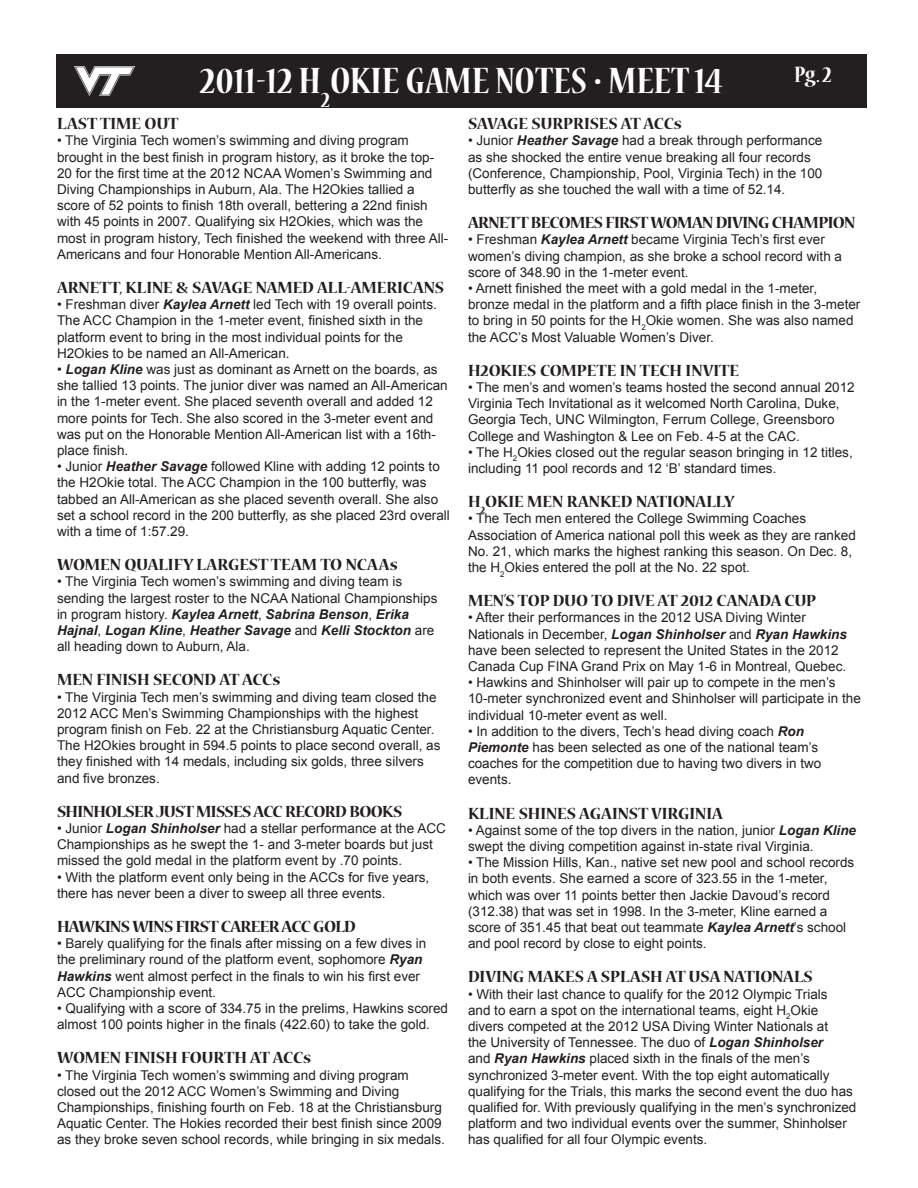
<style>
.page{position:relative;width:918px;height:1188px;background:#fff}
.page>*{position:absolute;margin:0;border:0;box-sizing:border-box;transform-origin:0 0}
.t1{font:700 condensed 40.8px "Nueva Std";color:#fff}
.t2{font:700 condensed 24.75px "Nueva Std";color:#fff}
.t3{font:700 18px "Nueva Std";letter-spacing:-.005em;color:#231f20}
.t4{font:700 18px "Nueva Std";letter-spacing:-.03em;color:#231f20}
.t5{font:700 18px "Nueva Std";letter-spacing:-.035em;color:#231f20}
.t6{font:13.5px/16.2px "Arial";color:#231f20}
.s1{font-weight:700;font-style:italic}
</style>
<div class="page">
<div style="left:56px;top:54px;width:810px;height:54px;background:#231f20"></div>
<img style="left:75px;top:67px;width:59px;height:28px">
<h1 class="t1" style="left:200px;top:62px;width:524px">2011-12 H<sub>2</sub>OKIE GAME NOTES • MEET 14</h1>
<h2 class="t2" style="left:794px;top:63px;width:39px">Pg. 2</h2>
<h3 class="t3" style="left:57px;top:115px;width:123px">LAST TIME OUT</h3>
<p class="t6" style="left:57px;top:133px;width:393px">• The Virginia Tech women’s swimming and diving program brought in the best finish in program history, as it broke the top-20 for the first time at the 2012 NCAA Women’s Swimming and Diving Championships in Auburn, Ala. The H2Okies tallied a score of 52 points to finish 18th overall, bettering a 22nd finish with 45 points in 2007. Qualifying six H2Okies, which was the most in program history, Tech finished the weekend with three All-Americans and four Honorable Mention All-Americans.</p>
<h3 class="t3" style="left:57px;top:279px;width:389px">ARNETT, KLINE &amp; SAVAGE NAMED ALL-AMERICANS</h3>
<p class="t6" style="left:57px;top:297px;width:381px">• Freshman diver <span class="s1">Kaylea Arnett</span> led Tech with 19 overall points.<br>The ACC Champion in the 1-meter event, finished sixth in the platform event to bring in the most individual points for the H2Okies to be named an All-American.</p>
<p class="t6" style="left:57px;top:361px;width:392px">• <span class="s1">Logan Kline</span> was just as dominant as Arnett on the boards, as she tallied 13 points. The junior diver was named an All-American in the 1-meter event. She placed seventh overall and added 12 more points for Tech. She also scored in the 3-meter event and was put on the Honorable Mention All-American list with a 16th&shy;place finish.</p>
<p class="t6" style="left:57px;top:459px;width:394px">• Junior <span class="s1">Heather Savage</span> followed Kline with adding 12 points to the H2Okie total. The ACC Champion in the 100 butterfly, was tabbed an All-American as she placed seventh overall. She also set a school record in the 200 butterfly, as she placed 23rd overall with a time of 1:57.29.</p>
<h3 class="t3" style="left:57px;top:556px;width:342px">WOMEN QUALIFY LARGEST TEAM TO NCAAs</h3>
<p class="t6" style="left:57px;top:574px;width:382px">• The Virginia Tech women’s swimming and diving team is sending the largest roster to the NCAA National Championships in program history. <span class="s1">Kaylea Arnett</span>, <span class="s1">Sabrina Benson</span>, <span class="s1">Erika Hajnal</span>, <span class="s1">Logan Kline</span>, <span class="s1">Heather Savage</span> and <span class="s1">Kelli Stockton</span> are all heading down to Auburn, Ala.</p>
<h3 class="t3" style="left:57px;top:672px;width:225px">MEN FINISH SECOND AT ACCs</h3>
<p class="t6" style="left:57px;top:689px;width:385px">• The Virginia Tech men’s swimming and diving team closed the 2012 ACC Men’s Swimming Championships with the highest program finish on Feb. 22 at the Christiansburg Aquatic Center.<br>The H2Okies brought in 594.5 points to place second overall, as they finished with 14 medals, including six golds, three silvers and five bronzes.</p>
<h3 class="t5" style="left:57px;top:803px;width:347px">SHINHOLSER JUST MISSES ACC RECORD BOOKS</h3>
<p class="t6" style="left:57px;top:820px;width:390px">• Junior <span class="s1">Logan Shinholser</span> had a stellar performance at the ACC<br>Championships as he swept the 1- and 3-meter boards but just missed the gold medal in the platform event by .70 points.</p>
<p class="t6" style="left:57px;top:869px;width:374px">• With the platform event only being in the ACCs for five years, there has never been a diver to sweep all three events.</p>
<h3 class="t4" style="left:57px;top:918px;width:301px">HAWKINS WINS FIRST CAREER ACC GOLD</h3>
<p class="t6" style="left:57px;top:936px;width:371px">• Barely qualifying for the finals after missing on a few dives in the preliminary round of the platform event, sophomore <span class="s1">Ryan Hawkins</span> went almost perfect in the finals to win his first ever ACC Championship event.</p>
<p class="t6" style="left:57px;top:1000px;width:393px">• Qualifying with a score of 334.75 in the prelims, Hawkins scored almost 100 points higher in the finals (422.60) to take the gold.</p>
<h3 class="t3" style="left:57px;top:1050px;width:256px">WOMEN FINISH FOURTH AT ACCs</h3>
<p class="t6" style="left:57px;top:1067px;width:389px">• The Virginia Tech women’s swimming and diving program closed out the 2012 ACC Women’s Swimming and Diving Championships, finishing fourth on Feb. 18 at the Christiansburg Aquatic Center. The Hokies recorded their best finish since 2009 as they broke seven school records, while bringing in six medals.</p>
<h3 class="t3" style="left:468px;top:115px;width:215px">SAVAGE SURPRISES AT ACCs</h3>
<p class="t6" style="left:468px;top:133px;width:356px">• Junior <span class="s1">Heather Savage</span> had a break through performance as she shocked the entire venue breaking all four records (Conference, Championship, Pool, Virginia Tech) in the 100 butterfly as she touched the wall with a time of 52.14.</p>
<h3 class="t4" style="left:468px;top:214px;width:389px">ARNETT BECOMES FIRST WOMAN DIVING CHAMPION</h3>
<p class="t6" style="left:468px;top:232px;width:376px">• Freshman <span class="s1">Kaylea Arnett</span> became Virginia Tech’s first ever women’s diving champion, as she broke a school record with a score of 348.90 in the 1-meter event.</p>
<p class="t6" style="left:468px;top:280px;width:394px">• Arnett finished the meet with a gold medal in the 1-meter, bronze medal in the platform and a fifth place finish in the 3-meter to bring in 50 points for the H<sub>2</sub>Okie women. She was also named the ACC’s Most Valuable Women’s Diver.</p>
<h3 class="t3" style="left:468px;top:362px;width:273px">H2OKIES COMPETE IN TECH INVITE</h3>
<p class="t6" style="left:468px;top:379px;width:388px">• The men’s and women’s teams hosted the second annual 2012<br>Virginia Tech Invitational as it welcomed North Carolina, Duke, Georgia Tech, UNC Wilmington, Ferrum College, Greensboro College and Washington &amp; Lee on Feb. 4-5 at the CAC.</p>
<p class="t6" style="left:468px;top:444px;width:386px">• The H<sub>2</sub>Okies closed out the regular season bringing in 12 titles, including 11 pool records and 12 ‘B’ standard times.</p>
<h3 class="t3" style="left:468px;top:493px;width:268px">H<sub>2</sub>OKIE MEN RANKED NATIONALLY</h3>
<p class="t6" style="left:468px;top:511px;width:389px">• The Tech men entered the College Swimming Coaches Association of America national poll this week as they are ranked No. 21, which marks the highest ranking this season. On Dec. 8, the H<sub>2</sub>Okies entered the poll at the No. 22 spot.</p>
<h3 class="t3" style="left:468px;top:592px;width:350px">MEN’S TOP DUO TO DIVE AT 2012 CANADA CUP</h3>
<p class="t6" style="left:468px;top:610px;width:380px">• After their performances in the 2012 USA Diving Winter Nationals in December, <span class="s1">Logan Shinholser</span> and <span class="s1">Ryan Hawkins </span>have been selected to represent the United States in the 2012<br>Canada Cup FINA Grand Prix on May 1-6 in Montreal, Quebec.</p>
<p class="t6" style="left:468px;top:675px;width:394px">• Hawkins and Shinholser will pair up to compete in the men’s<br>10-meter synchronized event and Shinholser will participate in the individual 10-meter event as well.</p>
<p class="t6" style="left:468px;top:723px;width:355px">• In addition to the divers, Tech’s head diving coach <span class="s1">Ron Piemonte</span> has been selected as one of the national team’s coaches for the competition due to having two divers in two events.</p>
<h3 class="t3" style="left:468px;top:805px;width:256px">KLINE SHINES AGAINST VIRGINIA</h3>
<p class="t6" style="left:468px;top:822px;width:390px">• Against some of the top divers in the nation, junior <span class="s1">Logan Kline </span>swept the diving competition against in-state rival Virginia.</p>
<p class="t6" style="left:468px;top:855px;width:388px">• The Mission Hills, Kan., native set new pool and school records in both events. She earned a score of 323.55 in the 1-meter, which was over 11 points better then Jackie Davoud’s record (312.38) that was set in 1998. In the 3-meter, Kline earned a score of 351.45 that beat out teammate <span class="s1">Kaylea Arnett</span>’s school and pool record by close to eight points.</p>
<h3 class="t3" style="left:468px;top:969px;width:346px">DIVING MAKES A SPLASH AT USA NATIONALS</h3>
<p class="t6" style="left:468px;top:986px;width:390px">• With their last chance to qualify for the 2012 Olympic Trials<br>and to earn a spot on the international teams, eight H<sub>2</sub>Okie divers competed at the 2012 USA Diving Winter Nationals at<br>the University of Tennessee. The duo of <span class="s1">Logan Shinholser<br></span>and <span class="s1">Ryan Hawkins</span> placed sixth in the finals of the men’s synchronized 3-meter event. With the top eight automatically qualifying for the Trials, this marks the second event the duo has qualified for. With previously qualifying in the men’s synchronized platform and two individual events over the summer, Shinholser has qualified for all four Olympic events.</p>
</div>
